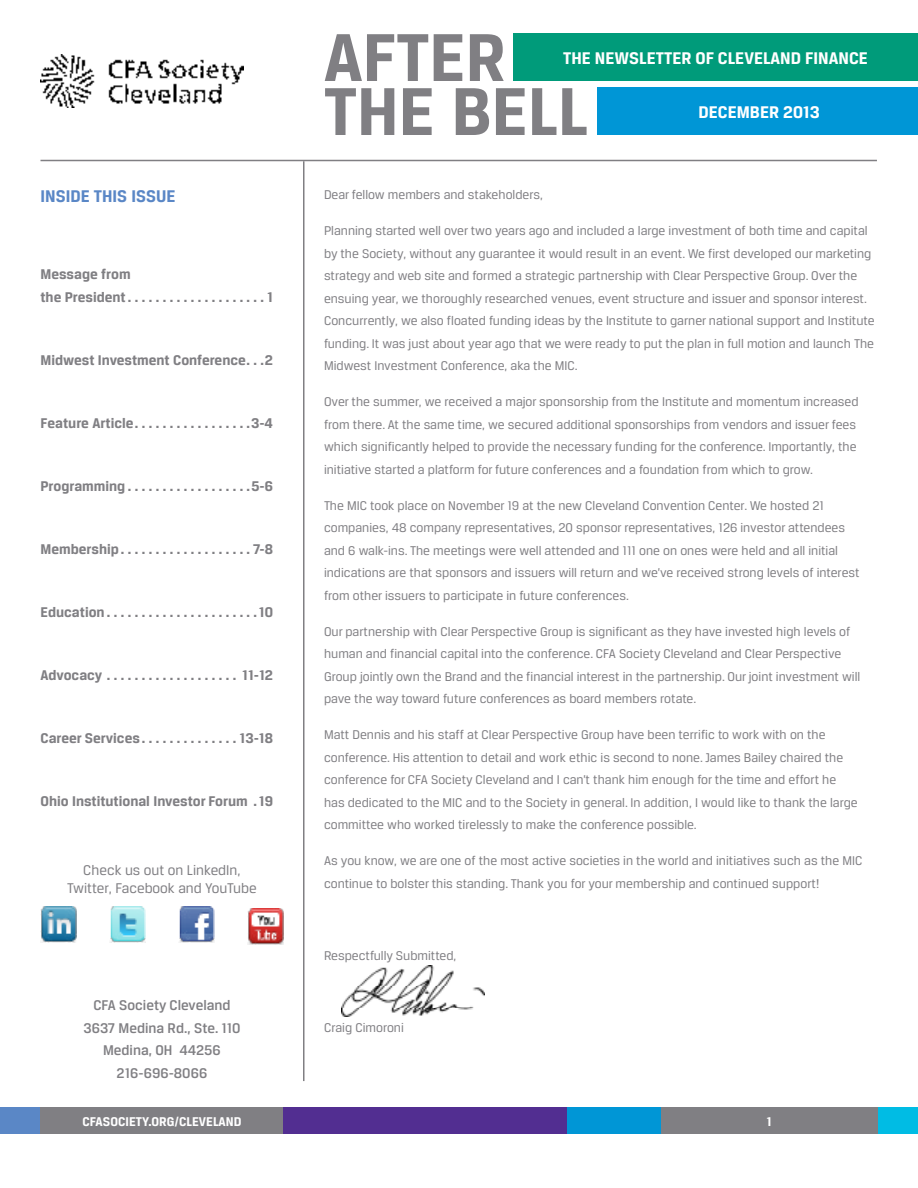
<style>
.page{position:relative;width:918px;height:1188px;background:#fff}
.page>*{position:absolute;margin:0;border:0;box-sizing:border-box;transform-origin:0 0}
.t1{font:700 72px/54px "CFA Breuer Text";color:#807f83}
.t2{font:700 18px "CFA Breuer Text";color:#fff}
.t3{font:700 18px "CFA Breuer Text";color:#5a87c6}
.t4{font:700 15px/22.5px "CFA Breuer Text";color:#807f83}
.t5{font:500 15px/22.5px "CFA Breuer Text";color:#807f83;text-align:center}
.t6{font:15px/18px "CFA Breuer Text";color:#807f83;text-align:center}
.t7{font:13.5px/22.5px "CFA Breuer Text";color:#807f83}
.t8{font:700 13.5px "CFA Breuer Text";color:#fff}
</style>
<div class="page">
<img style="left:40px;top:54px;width:203px;height:54px">
<div style="left:513px;top:34px;width:405px;height:47px;background:#009b7a"></div>
<div style="left:597px;top:88px;width:321px;height:47px;background:#0096d6"></div>
<hr style="left:303px;top:161px;width:1px;height:920px;background:#807f83">
<hr style="left:40px;top:160px;width:837px;height:1px;background:#807f83">
<img style="left:342px;top:966px;width:143px;height:50px">
<div style="left:0;top:1107px;width:40px;height:27px;background:#5a87c6"></div>
<div style="left:284px;top:1107px;width:283px;height:27px;background:#522e91"></div>
<div style="left:567px;top:1107px;width:94px;height:27px;background:#0096d6"></div>
<div style="left:878px;top:1107px;width:40px;height:27px;background:#00bce4"></div>
<div style="left:661px;top:1107px;width:217px;height:27px;background:#807f83"></div>
<div style="left:40px;top:1107px;width:244px;height:27px;background:#807f83"></div>
<img style="left:40px;top:907px;width:36px;height:36px">
<img style="left:110px;top:907px;width:36px;height:36px">
<img style="left:179px;top:907px;width:35px;height:36px">
<img style="left:248px;top:909px;width:36px;height:36px">
<h2 class="t3" style="left:41px;top:186px;width:137px">INSIDE THIS ISSUE</h2>
<p class="t4" style="left:40px;top:263px;width:234px">Message from<br>the President . . . . . . . . . . . . . . . . . . . 1</p>
<p class="t4" style="left:41px;top:348px;width:234px">Midwest Investment Conference . . 2</p>
<p class="t4" style="left:41px;top:411px;width:234px">Feature Article . . . . . . . . . . . . . . . . 3-4</p>
<p class="t4" style="left:41px;top:474px;width:234px">Programming . . . . . . . . . . . . . . . . . 5-6</p>
<p class="t4" style="left:41px;top:537px;width:234px">Membership . . . . . . . . . . . . . . . . . . 7-8</p>
<p class="t4" style="left:41px;top:600px;width:234px">Education . . . . . . . . . . . . . . . . . . . . . 10</p>
<p class="t4" style="left:41px;top:663px;width:234px">Advocacy . . . . . . . . . . . . . . . . . . . 11-12</p>
<p class="t4" style="left:41px;top:726px;width:234px">Career Services . . . . . . . . . . . . . . 13-18</p>
<p class="t4" style="left:41px;top:789px;width:234px">Ohio Institutional Investor Forum . 19</p>
<p class="t6" style="left:67px;top:861px;width:191px">Check us out on LinkedIn,<br>Twitter, Facebook and YouTube</p>
<h1 class="t1" style="left:324px;top:29px;width:266px">AFTER<br>THE BELL</h1>
<h2 class="t2" style="left:563px;top:48px;width:306px">THE NEWSLETTER OF CLEVELAND FINANCE</h2>
<h2 class="t2" style="left:699px;top:102px;width:123px">DECEMBER 2013</h2>
<p class="t7" style="left:324px;top:183px;width:220px">Dear fellow members and stakeholders,</p>
<p class="t7" style="left:324px;top:219px;width:552px">Planning started well over two years ago and included a large investment of both time and capital by the Society, without any guarantee it would result in an event. We first developed our marketing strategy and web site and formed a strategic partnership with Clear Perspective Group. Over the ensuing year, we thoroughly researched venues, event structure and issuer and sponsor interest.<br>Concurrently, we also floated funding ideas by the Institute to garner national support and Institute funding. It was just about year ago that we were ready to put the plan in full motion and launch The Midwest Investment Conference, aka the MIC.</p>
<p class="t7" style="left:324px;top:390px;width:536px">Over the summer, we received a major sponsorship from the Institute and momentum increased from there. At the same time, we secured additional sponsorships from vendors and issuer fees which significantly helped to provide the necessary funding for the conference. Importantly, the initiative started a platform for future conferences and a foundation from which to grow.</p>
<p class="t7" style="left:324px;top:494px;width:537px">The MIC took place on November 19 at the new Cleveland Convention Center. We hosted 21 companies, 48 company representatives, 20 sponsor representatives, 126 investor attendees and 6 walk-ins. The meetings were well attended and 111 one on ones were held and all initial indications are that sponsors and issuers will return and we’ve received strong levels of interest from other issuers to participate in future conferences.</p>
<p class="t7" style="left:324px;top:620px;width:538px">Our partnership with Clear Perspective Group is significant as they have invested high levels of human and financial capital into the conference. CFA Society Cleveland and Clear Perspective Group jointly own the Brand and the financial interest in the partnership. Our joint investment will pave the way toward future conferences as board members rotate.</p>
<p class="t7" style="left:324px;top:723px;width:535px">Matt Dennis and his staff at Clear Perspective Group have been terrific to work with on the conference. His attention to detail and work ethic is second to none. James Bailey chaired the conference for CFA Society Cleveland and I can’t thank him enough for the time and effort he has dedicated to the MIC and to the Society in general. In addition, I would like to thank the large committee who worked tirelessly to make the conference possible.</p>
<p class="t7" style="left:324px;top:849px;width:540px">As you know, we are one of the most active societies in the world and initiatives such as the MIC continue to bolster this standing. Thank you for your membership and continued support!</p>
<p class="t7" style="left:324px;top:944px;width:134px">Respectfully Submitted,</p>
<p class="t5" style="left:83px;top:994px;width:159px">CFA Society Cleveland<br>3637 Medina Rd., Ste. 110<br>Medina, OH 44256<br>216-696-8066</p>
<p class="t8" style="left:82px;top:1114px;width:161px">CFASOCIETY.ORG/CLEVELAND</p>
<p class="t8" style="left:767px;top:1114px;width:7px">1</p>
<p class="t7" style="left:324px;top:1016px;width:81px">Craig Cimoroni</p>
</div>
